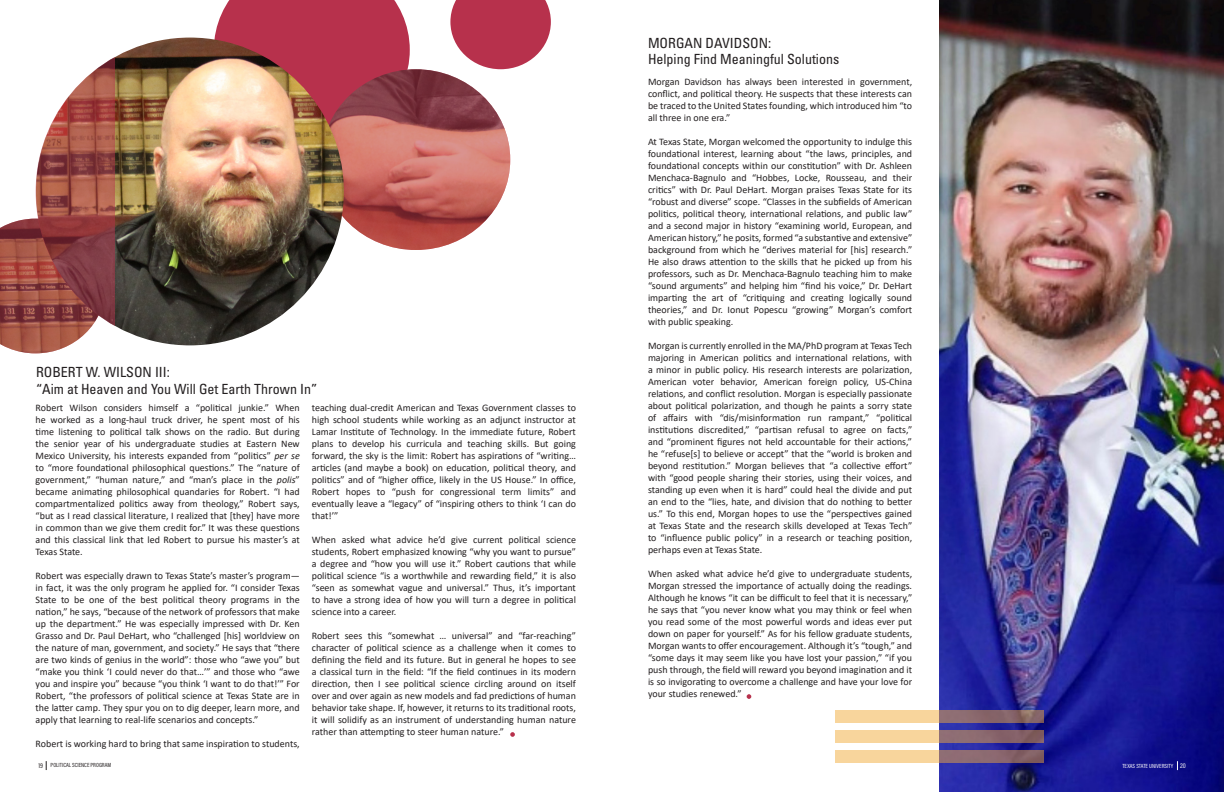
<style>
.page{position:relative;width:1224px;height:792px;background:#fff}
.page>*{position:absolute;margin:0;border:0;box-sizing:border-box;transform-origin:0 0}
.t1{font:condensed 14px "Univers LT Std";color:#231f20}
.t2{font:10px/12px "Calibri";color:#231f20;text-align:justify}
.t3{font:7px "Acumin Pro Cond";color:#fff}
.t4{font:6px "Acumin Pro Cond";color:#231f20}
.t5{font:6px "Acumin Pro Cond";letter-spacing:.005em;color:#fff}
.s1{font-style:italic}
.s2{font-size:7px}
</style>
<div class="page">
<img style="left:0;top:219px;width:69px;height:134px">
<div style="left:214px;top:0;width:196px;height:111px;background:#b7314c"></div>
<svg style="left:450px;top:0;width:101px;height:69px;background:#c25268"></svg>
<img style="left:940px;top:0;width:284px;height:792px">
<svg style="left:747px;top:694px;width:4px;height:5px"></svg>
<img style="left:322px;top:69px;width:188px;height:181px">
<svg style="left:836px;top:750px;width:208px;height:13px;background:#bf9d84"></svg>
<svg style="left:836px;top:730px;width:208px;height:13px;background:#bf9c83"></svg>
<svg style="left:836px;top:710px;width:208px;height:13px;background:#c09e83"></svg>
<svg style="left:510px;top:732px;width:5px;height:5px"></svg>
<img style="left:36px;top:38px;width:308px;height:307px;border-radius:154px">
<svg style="left:36px;top:57px;width:79px;height:288px"></svg>
<p class="t1" style="left:36px;top:364px;width:135px">ROBERT W. WILSON III:</p>
<p class="t1" style="left:36px;top:380px;width:283px">“Aim at Heaven and You Will Get Earth Thrown In”</p>
<p class="t2" style="left:36px;top:401px;width:266px">Robert Wilson considers himself a “political junkie.” When he worked as a long-haul truck driver, he spent most of his time listening to political talk shows on the radio. But during the senior year of his undergraduate studies at Eastern New Mexico University, his interests expanded from “politics” <span class="s1">per se </span>to “more foundational philosophical questions.” The “nature of government,” “human nature,” and “man’s place in the <span class="s1">polis</span>” became animating philosophical quandaries for Robert. “I had compartmentalized politics away from theology,” Robert says, “but as I read classical literature, I realized that [they] have more in common than we give them credit for.” It was these questions and this classical link that led Robert to pursue his master’s at Texas State.</p>
<p class="t2" style="left:36px;top:569px;width:266px">Robert was especially drawn to Texas State’s master’s program— in fact, it was the only program he applied for. “I consider Texas State to be one of the best political theory programs in the nation,” he says, “because of the network of professors that make up the department.” He was especially impressed with Dr. Ken Grasso and Dr. Paul DeHart, who “challenged [his] worldview on the nature of man, government, and society.” He says that “there are two kinds of genius in the world”: those who “awe you” but “make you think ‘I could never do that…’” and those who “awe you and inspire you” because “you think ‘I want to do that!’” For Robert, “the professors of political science at Texas State are in the latter camp. They spur you on to dig deeper, learn more, and apply that learning to real-life scenarios and concepts.”</p>
<p class="t2" style="left:36px;top:737px;width:266px">Robert is working hard to bring that same inspiration to students,</p>
<p class="t4" style="left:38px;top:761px;width:74px"><span class="s2">19</span> POLITICAL SCIENCE PROGRAM</p>
<p class="t2" style="left:312px;top:401px;width:266px">teaching dual-credit American and Texas Government classes to high school students while working as an adjunct instructor at Lamar Institute of Technology. In the immediate future, Robert plans to develop his curricula and teaching skills. But going forward, the sky is the limit: Robert has aspirations of “writing… articles (and maybe a book) on education, political theory, and politics” and of “higher office, likely in the US House.” In office, Robert hopes to “push for congressional term limits” and eventually leave a “legacy” of “inspiring others to think ‘I can do that!’”</p>
<p class="t2" style="left:312px;top:533px;width:266px">When asked what advice he’d give current political science students, Robert emphasized knowing “why you want to pursue” a degree and “how you will use it.” Robert cautions that while political science “is a worthwhile and rewarding field,” it is also “seen as somewhat vague and universal.” Thus, it’s important to have a strong idea of how you will turn a degree in political science into a career.</p>
<p class="t2" style="left:312px;top:629px;width:266px">Robert sees this “somewhat … universal” and “far-reaching” character of political science as a challenge when it comes to defining the field and its future. But in general he hopes to see a classical turn in the field: “If the field continues in its modern direction, then I see political science circling around on itself over and over again as new models and fad predictions of human behavior take shape. If, however, it returns to its traditional roots, it will solidify as an instrument of understanding human nature rather than attempting to steer human nature.”</p>
<p class="t1" style="left:648px;top:34px;width:125px">MORGAN DAVIDSON:</p>
<p class="t1" style="left:648px;top:51px;width:193px">Helping Find Meaningful Solutions</p>
<p class="t2" style="left:648px;top:76px;width:266px">Morgan Davidson has always been interested in government, conflict, and political theory. He suspects that these interests can be traced to the United States founding, which introduced him “to all three in one era.”</p>
<p class="t2" style="left:648px;top:136px;width:266px">At Texas State, Morgan welcomed the opportunity to indulge this foundational interest, learning about “the laws, principles, and foundational concepts within our constitution” with Dr. Ashleen Menchaca-Bagnulo and “Hobbes, Locke, Rousseau, and their critics” with Dr. Paul DeHart. Morgan praises Texas State for its “robust and diverse” scope. “Classes in the subfields of American politics, political theory, international relations, and public law” and a second major in history “examining world, European, and American history,” he posits, formed “a substantive and extensive” background from which he “derives material for [his] research.” He also draws attention to the skills that he picked up from his professors, such as Dr. Menchaca-Bagnulo teaching him to make “sound arguments” and helping him “find his voice,” Dr. DeHart imparting the art of “critiquing and creating logically sound theories,” and Dr. Ionut Popescu “growing” Morgan’s comfort with public speaking.</p>
<p class="t2" style="left:648px;top:340px;width:266px">Morgan is currently enrolled in the MA/PhD program at Texas Tech majoring in American politics and international relations, with a minor in public policy. His research interests are polarization, American voter behavior, American foreign policy, US-China relations, and conflict resolution. Morgan is especially passionate about political polarization, and though he paints a sorry state of affairs with “dis/misinformation run rampant,” “political institutions discredited,” “partisan refusal to agree on facts,” and “prominent figures not held accountable for their actions,” he “refuse[s] to believe or accept” that the “world is broken and beyond restitution.” Morgan believes that “a collective effort” with “good people sharing their stories, using their voices, and standing up even when it is hard” could heal the divide and put an end to the “lies, hate, and division that do nothing to better us.” To this end, Morgan hopes to use the “perspectives gained at Texas State and the research skills developed at Texas Tech” to “influence public policy” in a research or teaching position, perhaps even at Texas State.</p>
<p class="t2" style="left:648px;top:568px;width:266px">When asked what advice he’d give to undergraduate students, Morgan stressed the importance of actually doing the readings.<br>Although he knows “it can be difficult to feel that it is necessary,” he says that “you never know what you may think or feel when you read some of the most powerful words and ideas ever put down on paper for yourself.” As for his fellow graduate students, Morgan wants to offer encouragement. Although it’s “tough,” and “some days it may seem like you have lost your passion,” “if you push through, the field will reward you beyond imagination and it is so invigorating to overcome a challenge and have your love for your studies renewed.”</p>
<p class="t5" style="left:1122px;top:762px;width:53px">TEXAS STATE UNIVERSITY</p>
<p class="t3" style="left:1180px;top:761px;width:7px">20</p>
</div>
